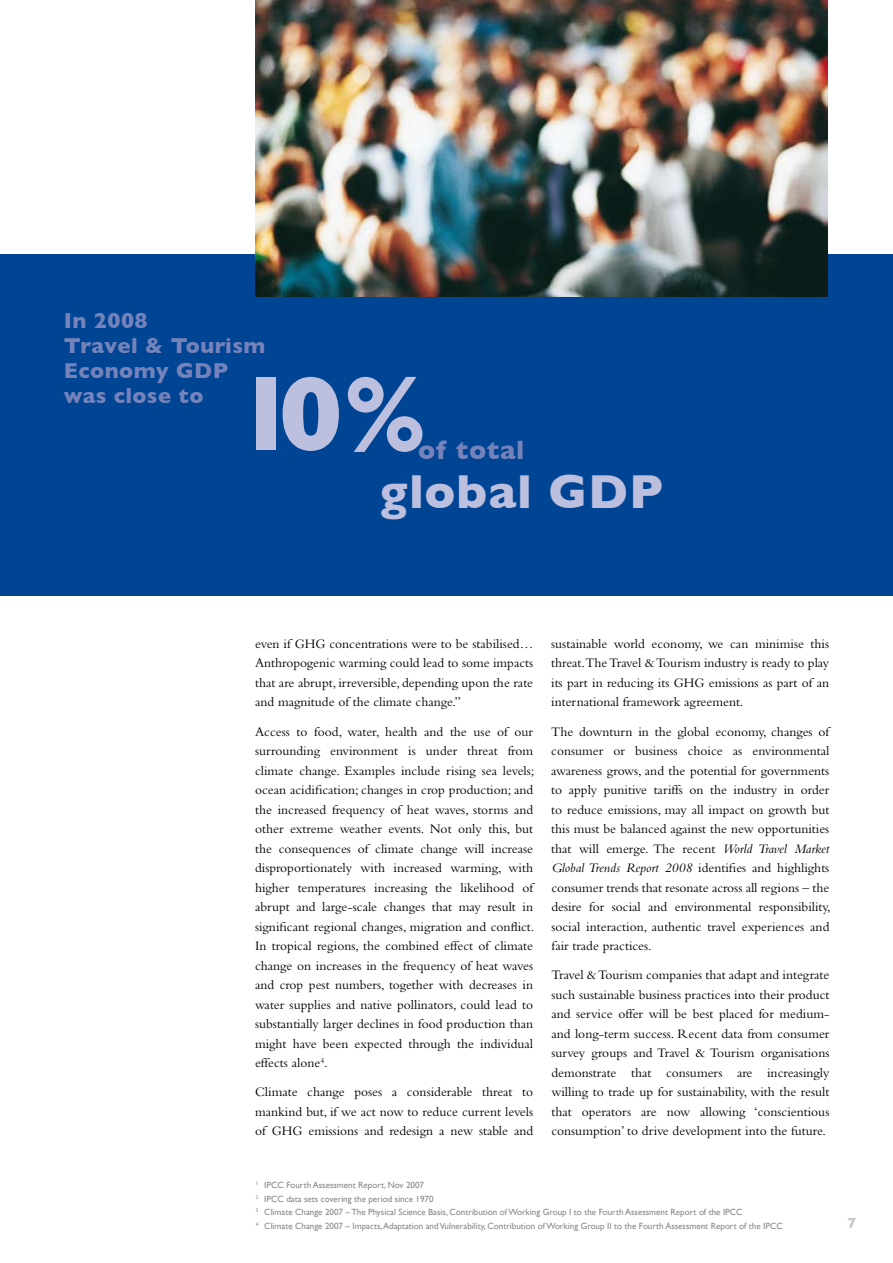
<style>
.page{position:relative;width:893px;height:1263px;background:#fff}
.page>*{position:absolute;margin:0;border:0;box-sizing:border-box;transform-origin:0 0}
.t1{font:700 106.65px "Gill Sans";color:#bcbfde}
.t2{font:700 48.6px "Gill Sans";letter-spacing:.02em;color:#bcbfde}
.t3{font:700 27px "Gill Sans";color:#7683bb}
.t4{font:700 22.05px/24.8px "Gill Sans";letter-spacing:.02em;color:#7683bb}
.t5{font:700 15px "Gill Sans";color:#c5c6c8}
.t6{font:13.5px/19.5px "Bembo";color:#000;text-align:justify}
.t7{font:9px/13.5px "Gill Sans";color:#87888a}
.s1{font-style:italic}
</style>
<div class="page">
<div style="left:0;top:255px;width:893px;height:341px;background:#004494"></div>
<img style="left:255px;top:0;width:572px;height:296px">
<h3 class="t4" style="left:64px;top:308px;width:203px">In 2008<br>Travel &amp; Tourism<br>Economy GDP was close to</h3>
<h1 class="t1" style="left:234px;top:352px;width:196px">10%</h1>
<h3 class="t3" style="left:418px;top:434px;width:108px">of total</h3>
<h2 class="t2" style="left:380px;top:463px;width:284px">global GDP</h2>
<p class="t6" style="left:255px;top:634px;width:280px">even if GHG concentrations were to be stabilised… Anthropogenic warming could lead to some impacts that are abrupt, irreversible, depending upon the rate and magnitude of the climate change.”</p>
<p class="t6" style="left:255px;top:721px;width:281px">Access to food, water, health and the use of our surrounding environment is under threat from climate change. Examples include rising sea levels; ocean acidification; changes in crop production; and the increased frequency of heat waves, storms and other extreme weather events. Not only this, but the consequences of climate change will increase disproportionately with increased warming, with higher temperatures increasing the likelihood of abrupt and large-scale changes that may result in significant regional changes, migration and conflict.<br>In tropical regions, the combined effect of climate change on increases in the frequency of heat waves and crop pest numbers, together with decreases in water supplies and native pollinators, could lead to substantially larger declines in food production than might have been expected through the individual effects alone<sup>4</sup>.</p>
<p class="t6" style="left:255px;top:1082px;width:280px">Climate change poses a considerable threat to mankind but, if we act now to reduce current levels of GHG emissions and redesign a new stable and</p>
<p class="t6" style="left:551px;top:634px;width:280px">sustainable world economy, we can minimise this threat.TheTravel &amp;Tourism industry is ready to play its part in reducing its GHG emissions as part of an international framework agreement.</p>
<p class="t6" style="left:551px;top:721px;width:281px">The downturn in the global economy, changes of consumer or business choice as environmental awareness grows, and the potential for governments to apply punitive tariffs on the industry in order to reduce emissions, may all impact on growth but this must be balanced against the new opportunities that will emerge. The recent <span class="s1">World Travel Market Global Trends Report 2008</span> identifies and highlights consumer trends that resonate across all regions – the desire for social and environmental responsibility, social interaction, authentic travel experiences and fair trade practices.</p>
<p class="t6" style="left:551px;top:965px;width:280px">Travel &amp;Tourism companies that adapt and integrate such sustainable business practices into their product and service offer will be best placed for medium&shy;and long-term success. Recent data from consumer survey groups and Travel &amp; Tourism organisations demonstrate that consumers are increasingly willing to trade up for sustainability, with the result that operators are now allowing ‘conscientious consumption’ to drive development into the future.</p>
<p class="t7" style="left:256px;top:1178px;width:528px"><sup>1</sup> IPCC Fourth Assessment Report, Nov 2007<br><sup>2</sup> IPCC data sets covering the period since 1970<br><sup>3</sup> Climate Change 2007 – The Physical Science Basis, Contribution of Working Group I to the Fourth Assessment Report of the IPCC<br><sup>4</sup> Climate Change 2007 – Impacts, Adaptation and Vulnerability, Contribution of Working Group II to the Fourth Assessment Report of the IPCC</p>
<p class="t5" style="left:847px;top:1214px;width:10px">7</p>
</div>
